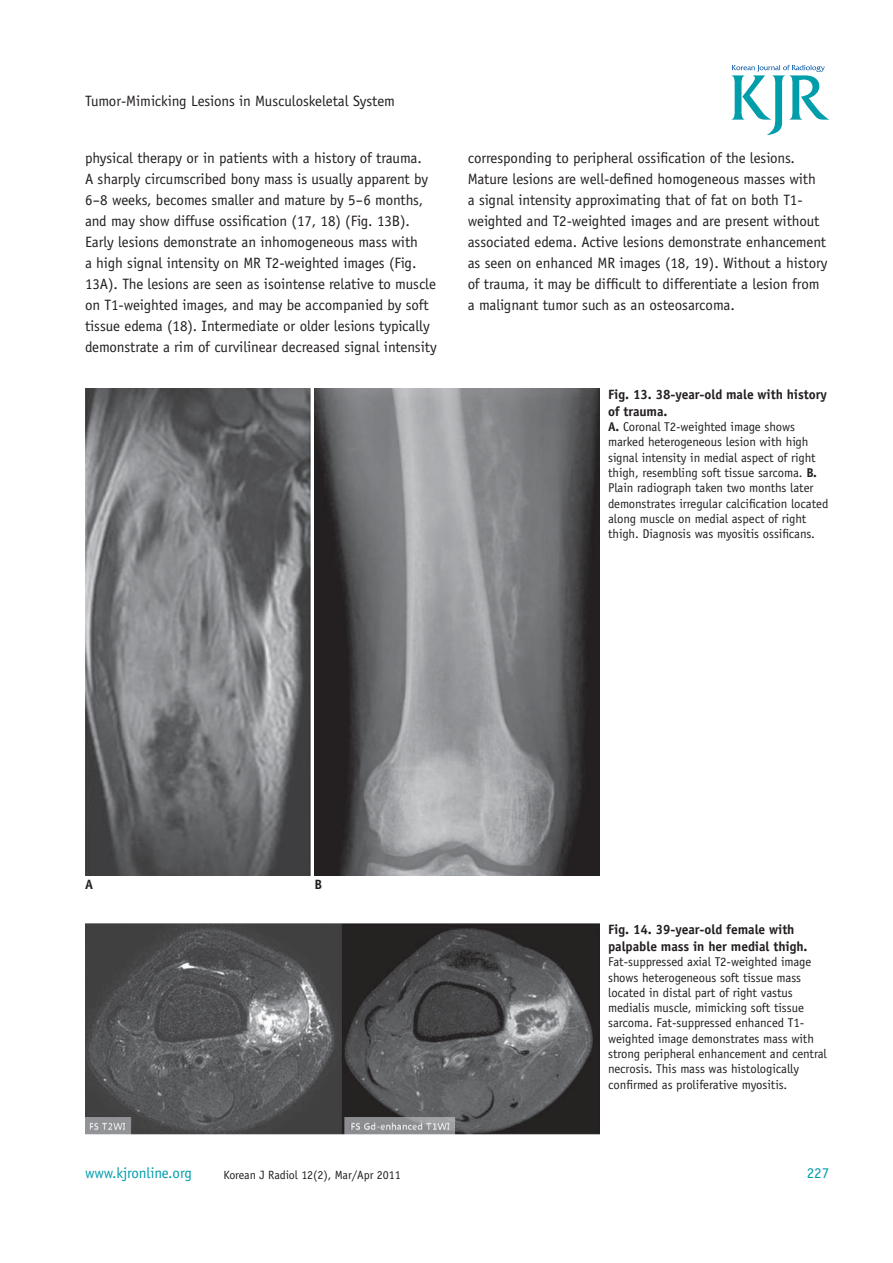
<style>
.page{position:relative;width:893px;height:1263px;background:#fff}
.page>*{position:absolute;margin:0;border:0;box-sizing:border-box;transform-origin:0 0}
.t1{font:15px/21px "Officina Sans Std";letter-spacing:-.005em;color:#231f20}
.t2{font:15px "Officina Sans Std";letter-spacing:-.005em;color:#009daa}
.t3{font:700 13.5px/16.2px "Officina Sans Std";letter-spacing:-.005em;color:#231f20}
.t4{font:12.75px/15.3px "Officina Sans Std";letter-spacing:-.005em;color:#231f20}
.t5{font:12px "Officina Sans Std";letter-spacing:-.005em;color:#231f20}
.s1{font-weight:700}
</style>
<div class="page">
<svg style="left:732px;top:65px;width:97px;height:70px"></svg>
<img style="left:85px;top:388px;width:225px;height:488px">
<img style="left:315px;top:388px;width:284px;height:488px">
<img style="left:85px;top:923px;width:514px;height:211px">
<p class="t1" style="left:85px;top:91px;width:312px">Tumor-Mimicking Lesions in Musculoskeletal System</p>
<p class="t1" style="left:85px;top:149px;width:353px">physical therapy or in patients with a history of trauma.<br>A sharply circumscribed bony mass is usually apparent by 6-8 weeks, becomes smaller and mature by 5-6 months, and may show diffuse ossification (17, 18) (Fig. 13B).<br>Early lesions demonstrate an inhomogeneous mass with<br>a high signal intensity on MR T2-weighted images (Fig.<br>13A). The lesions are seen as isointense relative to muscle on T1-weighted images, and may be accompanied by soft tissue edema (18). Intermediate or older lesions typically demonstrate a rim of curvilinear decreased signal intensity</p>
<p class="t1" style="left:468px;top:149px;width:361px">corresponding to peripheral ossification of the lesions.<br>Mature lesions are well-defined homogeneous masses with<br>a signal intensity approximating that of fat on both T1- weighted and T2-weighted images and are present without associated edema. Active lesions demonstrate enhancement as seen on enhanced MR images (18, 19). Without a history of trauma, it may be difficult to differentiate a lesion from a malignant tumor such as an osteosarcoma.</p>
<p class="t3" style="left:85px;top:877px;width:10px">A</p>
<p class="t3" style="left:315px;top:877px;width:9px">B</p>
<p class="t3" style="left:608px;top:388px;width:220px">Fig. 13. 38-year-old male with history of trauma.</p>
<p class="t4" style="left:608px;top:420px;width:222px"><span class="s1">A.</span> Coronal T2-weighted image shows marked heterogeneous lesion with high signal intensity in medial aspect of right thigh, resembling soft tissue sarcoma. <span class="s1">B.<br></span>Plain radiograph taken two months later demonstrates irregular calcification located along muscle on medial aspect of right thigh. Diagnosis was myositis ossificans.</p>
<p class="t3" style="left:608px;top:923px;width:201px">Fig. 14. 39-year-old female with palpable mass in her medial thigh.</p>
<p class="t4" style="left:608px;top:955px;width:220px">Fat-suppressed axial T2-weighted image shows heterogeneous soft tissue mass located in distal part of right vastus medialis muscle, mimicking soft tissue sarcoma. Fat-suppressed enhanced T1- weighted image demonstrates mass with strong peripheral enhancement and central necrosis. This mass was histologically confirmed as proliferative myositis.</p>
<p class="t2" style="left:85px;top:1167px;width:108px">www.kjronline.org</p>
<p class="t5" style="left:223px;top:1170px;width:179px">Korean J Radiol 12(2), Mar/Apr 2011</p>
<p class="t2" style="left:807px;top:1167px;width:24px">227</p>
</div>
